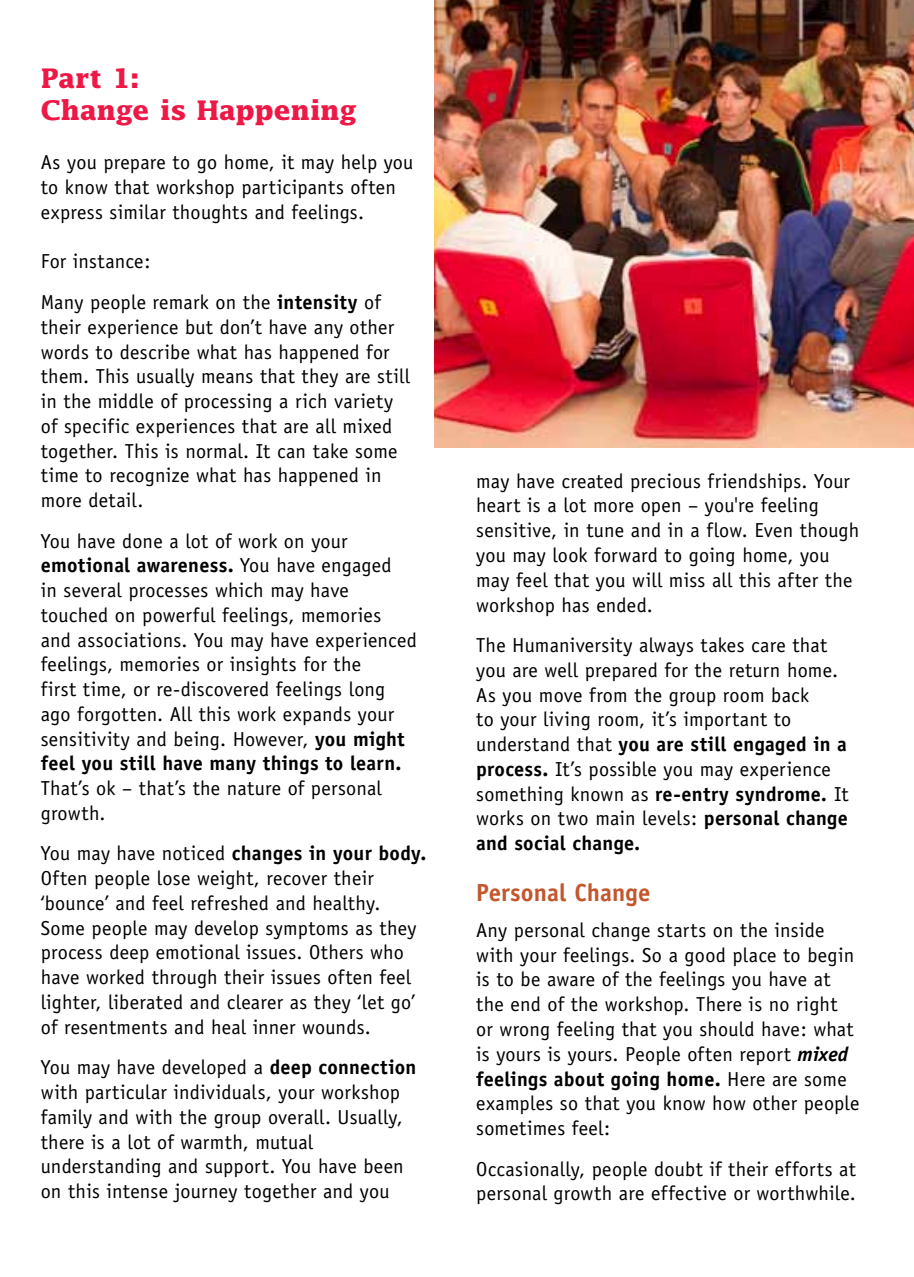
<style>
.page{position:relative;width:914px;height:1277px;background:#fff}
.page>*{position:absolute;margin:0;border:0;box-sizing:border-box;transform-origin:0 0}
.t1{font:700 27px/32.4px "Lucida";letter-spacing:-.01em;color:#ed1845}
.t2{font:700 24.75px "Officina Sans";color:#c2572e}
.t3{font:20.25px/24.8px "Officina Sans";letter-spacing:.01em;color:#000}
.s1{font-weight:700}
.s2{font-weight:700;font-style:italic}
</style>
<div class="page">
<img style="left:434px;top:0;width:480px;height:447px">
<h1 class="t1" style="left:41px;top:61px;width:318px">Part 1:<br>Change is Happening</h1>
<p class="t3" style="left:41px;top:150px;width:374px">As you prepare to go home, it may help you to know that workshop participants often express similar thoughts and feelings.</p>
<p class="t3" style="left:41px;top:241px;width:342px;line-height:40.5px">For instance:<br>Many people remark on the <span class="s1">intensity</span> of</p>
<p class="t3" style="left:41px;top:314px;width:371px">their experience but don’t have any other words to describe what has happened for them. This usually means that they are still in the middle of processing a rich variety of specific experiences that are all mixed together. This is normal. It can take some time to recognize what has happened in more detail.</p>
<p class="t3" style="left:41px;top:528px;width:378px">You have done a lot of work on your <span class="s1">emotional awareness.</span> You have engaged<br>in several processes which may have touched on powerful feelings, memories<br>and associations. You may have experienced feelings, memories or insights for the<br>first time, or re-discovered feelings long ago forgotten. All this work expands your sensitivity and being. However, <span class="s1">you might feel you still have many things to learn.</span></p>
<p class="t3" style="left:41px;top:776px;width:342px">That’s ok – that’s the nature of personal growth.</p>
<p class="t3" style="left:41px;top:841px;width:387px">You may have noticed <span class="s1">changes in your body.<br></span>Often people lose weight, recover their ‘bounce’ and feel refreshed and healthy.<br>Some people may develop symptoms as they process deep emotional issues. Others who have worked through their issues often feel lighter, liberated and clearer as they ‘let go’ of resentments and heal inner wounds.</p>
<p class="t3" style="left:41px;top:1055px;width:377px">You may have developed a <span class="s1">deep connection </span>with particular individuals, your workshop family and with the group overall. Usually, there is a lot of warmth, mutual understanding and support. You have been on this intense journey together and you</p>
<p class="t3" style="left:476px;top:468px;width:385px">may have created precious friendships. Your heart is a lot more open – you're feeling sensitive, in tune and in a flow. Even though you may look forward to going home, you may feel that you will miss all this after the workshop has ended.</p>
<p class="t3" style="left:476px;top:633px;width:374px">The Humaniversity always takes care that you are well prepared for the return home.<br>As you move from the group room back<br>to your living room, it’s important to understand that <span class="s1">you are still engaged in a process.</span> It’s possible you may experience something known as <span class="s1">re-entry syndrome</span><span class="s2">.</span> It works on two main levels: <span class="s1">personal change and social change</span><span class="s2">.</span></p>
<p class="t2" style="left:476px;top:877px;width:176px">Personal Change</p>
<p class="t3" style="left:476px;top:917px;width:385px">Any personal change starts on the inside with your feelings. So a good place to begin is to be aware of the feelings you have at the end of the workshop. There is no right<br>or wrong feeling that you should have: what is yours is yours. People often report <span class="s2">mixed </span><span class="s1">feelings about going home.</span> Here are some examples so that you know how other people sometimes feel:</p>
<p class="t3" style="left:476px;top:1156px;width:381px">Occasionally, people doubt if their efforts at personal growth are effective or worthwhile.</p>
</div>
